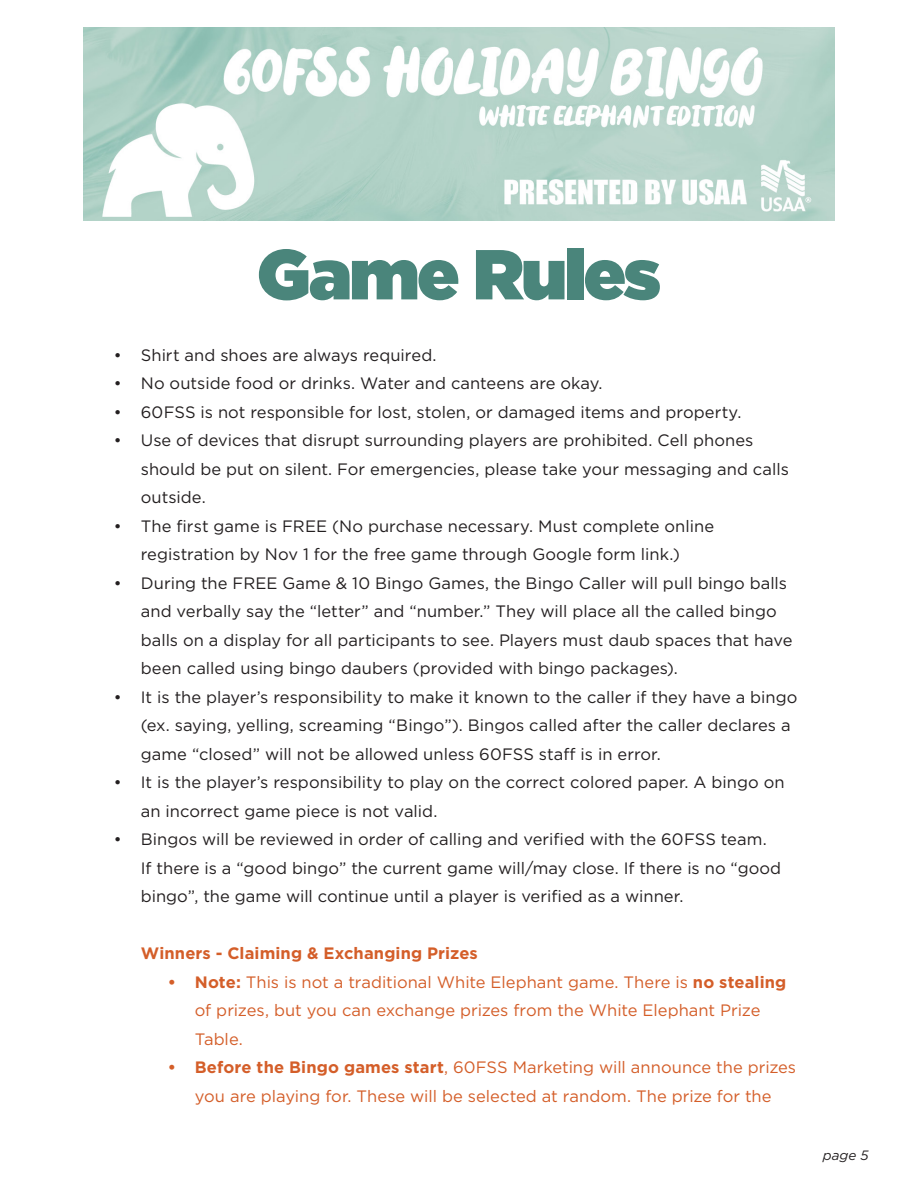
<style>
.page{position:relative;width:918px;height:1188px;background:#fff}
.page>*{position:absolute;margin:0;border:0;box-sizing:border-box;transform-origin:0 0}
.Headline_1{font:900 70.5px "Gotham";letter-spacing:-.03em;color:#4a857b}
.t1{font:16.5px/28.5px "Gotham";color:#231f20}
.t2{font:16.5px/28.5px "Gotham";color:#d45e29}
.t3{font:700 16.5px "Gotham";letter-spacing:.005em;color:#d45e29}
.t4{font:italic 13.5px "Gotham";color:#231f20}
.s1{font-weight:700}
</style>
<div class="page">
<img style="left:84px;top:27px;width:750px;height:194px">
<p class="Headline_1" style="left:257px;top:224px;width:405px">Game Rules</p>
<p class="t1" style="left:114px;top:341px;width:324px">• Shirt and shoes are always required.</p>
<p class="t1" style="left:114px;top:369px;width:490px">• No outside food or drinks. Water and canteens are okay.</p>
<p class="t1" style="left:114px;top:398px;width:629px">• 60FSS is not responsible for lost, stolen, or damaged items and property.</p>
<p class="t1" style="left:141px;top:426px;width:650px;text-indent:-27px">• Use of devices that disrupt surrounding players are prohibited. Cell phones should be put on silent. For emergencies, please take your messaging and calls outside.</p>
<p class="t1" style="left:114px;top:512px;width:602px;text-align:center">• The first game is FREE (No purchase necessary. Must complete online registration by Nov 1 for the free game through Google form link.)</p>
<p class="t1" style="left:141px;top:569px;width:653px;text-indent:-27px">• During the FREE Game &amp; 10 Bingo Games, the Bingo Caller will pull bingo balls and verbally say the “letter” and “number.” They will place all the called bingo balls on a display for all participants to see. Players must daub spaces that have been called using bingo daubers (provided with bingo packages).</p>
<p class="t1" style="left:141px;top:683px;width:658px;text-indent:-27px">• It is the player’s responsibility to make it known to the caller if they have a bingo (ex. saying, yelling, screaming “Bingo”). Bingos called after the caller declares a game “closed” will not be allowed unless 60FSS staff is in error.</p>
<p class="t1" style="left:141px;top:768px;width:645px;text-indent:-27px">• It is the player’s responsibility to play on the correct colored paper. A bingo on an incorrect game piece is not valid.</p>
<p class="t1" style="left:141px;top:825px;width:642px;text-indent:-27px">• Bingos will be reviewed in order of calling and verified with the 60FSS team.<br>If there is a “good bingo” the current game will/may close. If there is no “good bingo”, the game will continue until a player is verified as a winner.</p>
<p class="t3" style="left:141px;top:943px;width:338px">Winners - Claiming &amp; Exchanging Prizes</p>
<p class="t2" style="left:195px;top:968px;width:593px;text-indent:-27px"><span class="s1">• Note:</span> This is not a traditional White Elephant game. There is <span class="s1">no stealing </span>of prizes, but you can exchange prizes from the White Elephant Prize<br>Table.</p>
<p class="t2" style="left:168px;top:1053px;width:630px;text-align:center"><span class="s1">• Before the Bingo games start</span>, 60FSS Marketing will announce the prizes you are playing for. These will be selected at random. The prize for the</p>
<p class="t4" style="left:823px;top:1147px;width:47px">page 5</p>
</div>
